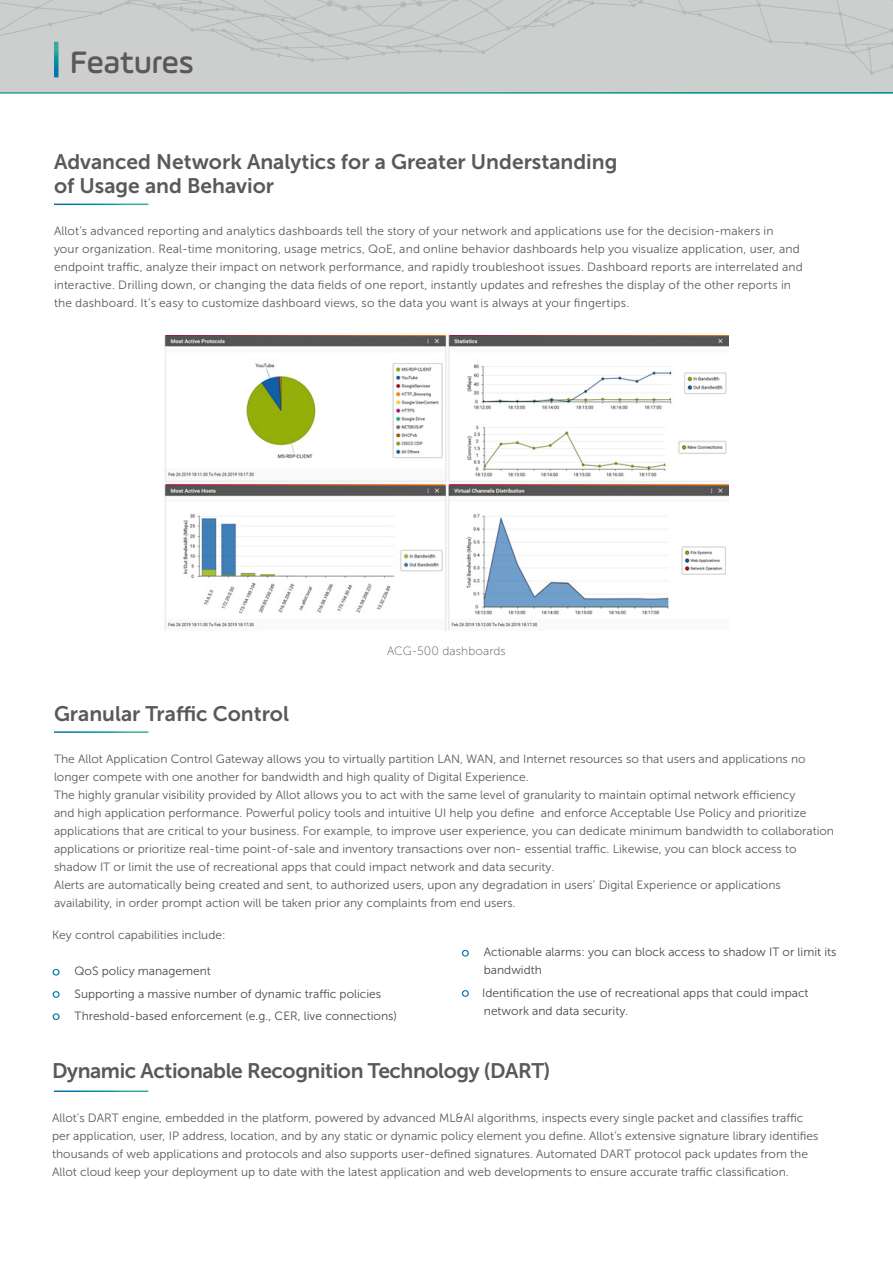
<style>
.page{position:relative;width:893px;height:1263px;background:#fff}
.page>*{position:absolute;margin:0;border:0;box-sizing:border-box;transform-origin:0 0}
.t1{font:500 33px "Ample Soft";color:#5a585c}
.t2{font:21px/24px "Museo Sans 700";color:#5a585c}
.t3{font:21px "Museo Sans 700";letter-spacing:-.02em;color:#5a585c}
.t4{font:12px/18px "Museo Sans 300";color:#5a585c}
.t5{font:12px/22.2px "Museo Sans 300";color:#49474b}
.t6{font:12px "Museo Sans 100";letter-spacing:.01em;color:#5a585c}
.s1{font-family:"Museo Sans 500";font-size:12.75px;color:#fff}
</style>
<div class="page">
<img style="left:165px;top:335px;width:563px;height:296px">
<div style="left:0;top:0;width:893px;height:94px;background:#cdcfcf"></div>
<svg style="left:0;top:0;width:893px;height:75px"></svg>
<hr style="left:0;top:92px;width:893px;height:2px;background:#fff">
<svg style="left:54px;top:42px;width:4px;height:35px"></svg>
<h1 class="t1" style="left:70px;top:42px;width:126px">Features</h1>
<h2 class="t2" style="left:54px;top:150px;width:565px">Advanced Network Analytics for a Greater Understanding of Usage and Behavior</h2>
<p class="t4" style="left:54px;top:222px;width:750px">Allot’s advanced reporting and analytics dashboards tell the story of your network and applications use for the decision-makers in<br>your organization. Real-time monitoring, usage metrics, QoE, and online behavior dashboards help you visualize application, user, and endpoint traffic, analyze their impact on network performance, and rapidly troubleshoot issues. Dashboard reports are interrelated and interactive. Drilling down, or changing the data fields of one report, instantly updates and refreshes the display of the other reports in the dashboard. It’s easy to customize dashboard views, so the data you want is always at your fingertips.</p>
<p class="t6" style="left:387px;top:644px;width:120px">ACG-500 dashboards</p>
<h2 class="t2" style="left:54px;top:702px;width:237px">Granular Traffic Control</h2>
<p class="t4" style="left:54px;top:750px;width:781px">The Allot Application Control Gateway allows you to virtually partition LAN, WAN, and Internet resources so that users and applications no longer compete with one another for bandwidth and high quality of Digital Experience.<br>The highly granular visibility provided by Allot allows you to act with the same level of granularity to maintain optimal network efficiency<br>and high application performance. Powerful policy tools and intuitive UI help you define and enforce Acceptable Use Policy and prioritize applications that are critical to your business. For example, to improve user experience, you can dedicate minimum bandwidth to collaboration applications or prioritize real-time point-of-sale and inventory transactions over non- essential traffic. Likewise, you can block access to shadow IT or limit the use of recreational apps that could impact network and data security.<br>Alerts are automatically being created and sent, to authorized users, upon any degradation in users’ Digital Experience or applications availability, in order prompt action will be taken prior any complaints from end users.</p>
<p class="t4" style="left:52px;top:926px;width:175px">Key control capabilities include:</p>
<p class="t5" style="left:52px;top:960px;width:346px"><span class="s1">o</span> QoS policy management<br><span class="s1">o</span> Supporting a massive number of dynamic traffic policies<br><span class="s1">o</span> Threshold-based enforcement (e.g., CER, live connections)</p>
<p class="t5" style="left:484px;top:943px;width:354px;line-height:18px;text-indent:-23px"><span class="s1">o</span> Actionable alarms: you can block access to shadow IT or limit its bandwidth</p>
<p class="t5" style="left:484px;top:984px;width:326px;line-height:18px;text-indent:-23px"><span class="s1">o</span> Identification the use of recreational apps that could impact network and data security.</p>
<h2 class="t3" style="left:52px;top:1059px;width:500px">Dynamic Actionable Recognition Technology (DART)</h2>
<p class="t4" style="left:52px;top:1109px;width:768px">Allot’s DART engine, embedded in the platform, powered by advanced ML&amp;AI algorithms, inspects every single packet and classifies traffic per application, user, IP address, location, and by any static or dynamic policy element you define. Allot’s extensive signature library identifies thousands of web applications and protocols and also supports user-defined signatures. Automated DART protocol pack updates from the Allot cloud keep your deployment up to date with the latest application and web developments to ensure accurate traffic classification.</p>
</div>
